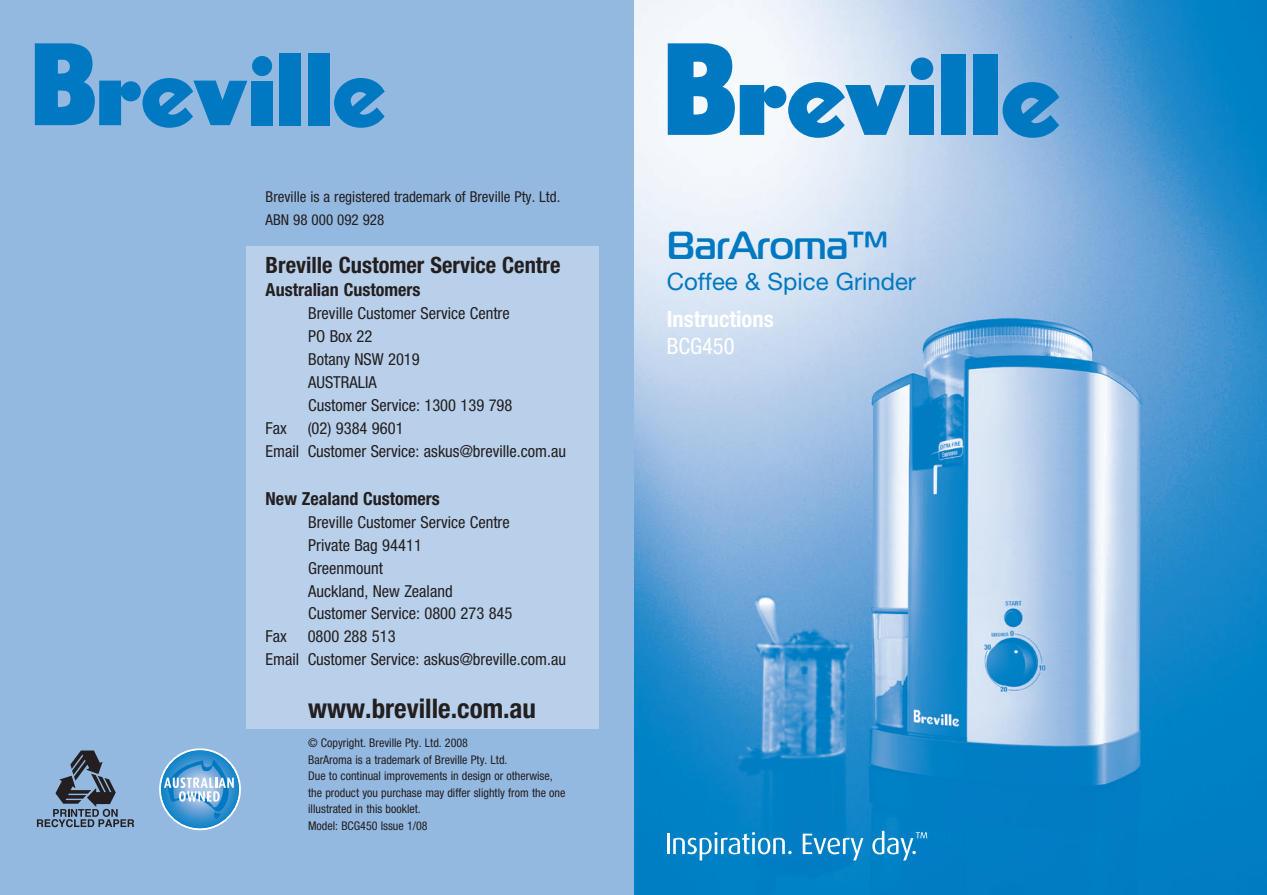
<style>
.page{position:relative;width:1267px;height:895px;background:#fff}
.page>*{position:absolute;margin:0;border:0;box-sizing:border-box;transform-origin:0 0}
.t1{font:700 39px "Magistral A";color:#0079c2}
.t2{font:700 condensed 27px "Helvetica Neue";color:#231f20}
.t3{font:24px "Helvetica Neue";color:#0079c2}
.t4{font:700 condensed 22.5px "Helvetica Neue";color:#231f20}
.t5{font:700 condensed 22.5px "Helvetica Neue";color:#fff}
.t6{font:condensed 22.5px "Helvetica Neue";color:#fff}
.t7{font:700 condensed 18px "Helvetica Neue";color:#231f20}
.t8{font:condensed 16.5px/23px "Helvetica Neue";color:#231f20}
.t9{font:condensed 15px/22.8px "Helvetica Neue";color:#231f20}
.t10{font:condensed 12px/16.5px "Helvetica Neue";color:#231f20}
</style>
<div class="page">
<img style="left:634px;top:0;width:632px;height:894px">
<div style="left:973px;top:54px;width:24px;height:81px;background:#0079c2"></div>
<div style="left:941px;top:54px;width:24px;height:81px;background:#0079c2"></div>
<div style="left:910px;top:57px;width:23px;height:23px;background:#0079c2;border-radius:50%"></div>
<div style="left:909px;top:85px;width:24px;height:50px;background:#0079c2"></div>
<svg style="left:667px;top:43px;width:238px;height:95px"></svg>
<svg style="left:1002px;top:82px;width:57px;height:56px;background:#2f8dcb"></svg>
<div style="left:0;top:0;width:634px;height:894px;background:#94b9e1"></div>
<div style="left:246px;top:246px;width:352px;height:482px;background:#b9d0eb"></div>
<div style="left:308px;top:53px;width:22px;height:72px;background:#0079c2"></div>
<div style="left:279px;top:53px;width:22px;height:72px;background:#0079c2"></div>
<div style="left:252px;top:56px;width:20px;height:20px;background:#0079c2;border-radius:50%"></div>
<div style="left:251px;top:81px;width:22px;height:44px;background:#0079c2"></div>
<svg style="left:35px;top:43px;width:212px;height:85px"></svg>
<svg style="left:334px;top:78px;width:50px;height:50px"></svg>
<svg style="left:159px;top:748px;width:82px;height:81px"></svg>
<svg style="left:161px;top:750px;width:78px;height:77px"></svg>
<svg style="left:164px;top:758px;width:75px;height:62px;background:#66a9d8"></svg>
<svg style="left:37px;top:750px;width:97px;height:76px"></svg>
<hr style="left:666px;top:833px;width:3px;height:20px;background:#fff">
<svg style="left:673px;top:831px;width:118px;height:29px;background:#389bd1"></svg>
<svg style="left:802px;top:833px;width:61px;height:27px;background:#3d9cd2"></svg>
<svg style="left:872px;top:830px;width:55px;height:30px;background:#3298d0"></svg>
<p class="t9" style="left:265px;top:185px;width:296px">Breville is a registered trademark of Breville Pty. Ltd.<br>ABN 98 000 092 928</p>
<h3 class="t4" style="left:265px;top:251px;width:296px">Breville Customer Service Centre</h3>
<p class="t7" style="left:265px;top:279px;width:156px">Australian Customers</p>
<p class="t8" style="left:308px;top:301px;width:206px">Breville Customer Service Centre<br>PO Box 22<br>Botany NSW 2019<br>AUSTRALIA<br>Customer Service: 1300 139 798</p>
<p class="t8" style="left:265px;top:416px;width:23px">Fax</p>
<p class="t8" style="left:265px;top:416px;width:302px;text-indent:42px">(02) 9384 9601<br>Email Customer Service: askus@breville.com.au</p>
<p class="t7" style="left:265px;top:487px;width:176px">New Zealand Customers</p>
<p class="t8" style="left:308px;top:510px;width:206px">Breville Customer Service Centre<br>Private Bag 94411<br>Greenmount<br>Auckland, New Zealand<br>Customer Service: 0800 273 845</p>
<p class="t8" style="left:265px;top:624px;width:23px">Fax</p>
<p class="t8" style="left:265px;top:624px;width:302px;text-indent:42px">0800 288 513<br>Email Customer Service: askus@breville.com.au</p>
<h2 class="t2" style="left:308px;top:691px;width:229px">www.breville.com.au</h2>
<p class="t10" style="left:308px;top:734px;width:259px">© Copyright. Breville Pty. Ltd. 2008<br>BarAroma is a trademark of Breville Pty. Ltd.<br>Due to continual improvements in design or otherwise, the product you purchase may differ slightly from the one illustrated in this booklet.<br>Model: BCG450 Issue 1/08</p>
<h1 class="t1" style="left:666px;top:221px;width:223px">BarAroma™</h1>
<h3 class="t3" style="left:666px;top:267px;width:251px">Coffee &amp; Spice Grinder</h3>
<h3 class="t5" style="left:666px;top:305px;width:108px">Instructions</h3>
<h3 class="t6" style="left:666px;top:333px;width:69px">BCG450</h3>
</div>
